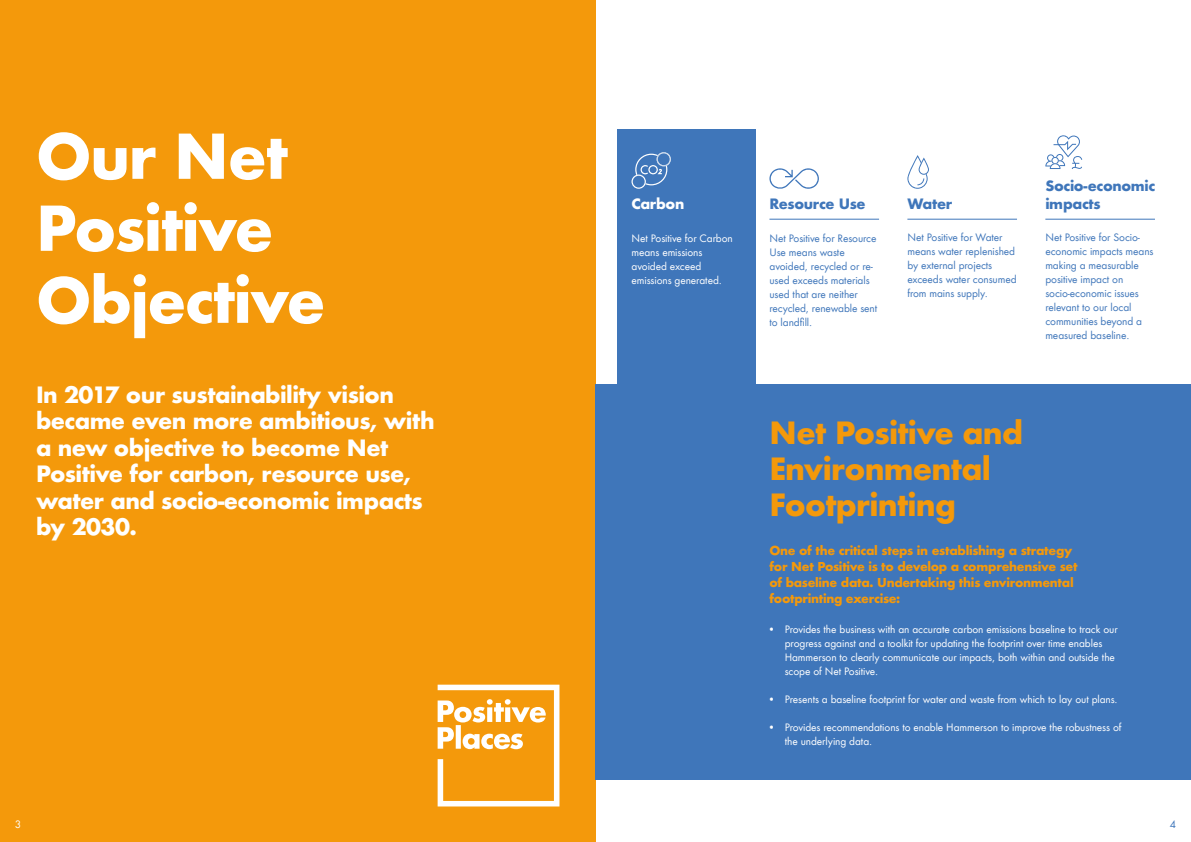
<style>
.page{position:relative;width:1191px;height:842px;background:#fff}
.page>*{position:absolute;margin:0;border:0;box-sizing:border-box;transform-origin:0 0}
.t1{font:700 60px/72px "Futura ND";letter-spacing:-.025em;color:#fff}
.t2{font:700 30px/36px "Futura ND";letter-spacing:-.025em;color:#f4990b}
.t3{font:700 22px/26.4px "Futura ND";letter-spacing:-.025em;color:#fff}
.t4{font:700 14px/18px "Futura ND";letter-spacing:-.025em;color:#3f76ba}
.t5{font:700 14px "Futura ND";letter-spacing:-.025em;color:#fff}
.t6{font:700 12px/16px "Futura ND";letter-spacing:-.025em;color:#f4990b}
.t7{font:10px/14px "Futura ND Book";letter-spacing:-.01em;color:#fff}
.t8{font:10px/14px "Futura ND Book";letter-spacing:-.01em;color:#3f76ba}
</style>
<div class="page">
<div style="left:0;top:0;width:595px;height:842px;background:#f4990b"></div>
<div style="left:617px;top:129px;width:138px;height:256px;background:#3f76ba"></div>
<div style="left:595px;top:385px;width:596px;height:395px;background:#3f76ba"></div>
<svg style="left:769px;top:168px;width:50px;height:21px"></svg>
<svg style="left:631px;top:152px;width:40px;height:37px"></svg>
<hr style="left:769px;top:219px;width:110px;height:1px;background:#3f76ba">
<hr style="left:907px;top:219px;width:110px;height:1px;background:#3f76ba">
<hr style="left:1045px;top:219px;width:110px;height:1px;background:#3f76ba">
<svg style="left:907px;top:155px;width:22px;height:34px"></svg>
<svg style="left:1045px;top:135px;width:37px;height:34px"></svg>
<svg style="left:437px;top:685px;width:122px;height:121px"></svg>
<h1 class="t1" style="left:36px;top:120px;width:291px">Our Net<br>Positive<br>Objective</h1>
<h3 class="t3" style="left:36px;top:381px;width:400px">In 2017 our sustainability vision became even more ambitious, with a new objective to become Net<br>Positive for carbon, resource use, water and socio-economic impacts by 2030.</h3>
<p class="t7" style="left:15px;top:817px;width:8px">3</p>
<h3 class="t5" style="left:631px;top:195px;width:54px">Carbon</h3>
<h3 class="t4" style="left:769px;top:195px;width:98px">Resource Use</h3>
<h3 class="t4" style="left:907px;top:195px;width:46px">Water</h3>
<h3 class="t4" style="left:1045px;top:177px;width:111px">Socio-economic impacts</h3>
<p class="t7" style="left:631px;top:231px;width:103px">Net Positive for Carbon means emissions avoided exceed emissions generated.</p>
<p class="t8" style="left:769px;top:231px;width:109px">Net Positive for Resource<br>Use means waste avoided, recycled or re&shy;used exceeds materials used that are neither recycled, renewable sent to landfill.</p>
<p class="t8" style="left:907px;top:231px;width:111px">Net Positive for Water means water replenished by external projects exceeds water consumed from mains supply.</p>
<p class="t8" style="left:1045px;top:231px;width:110px">Net Positive for Socio&shy;economic impacts means making a measurable positive impact on socio-economic issues relevant to our local communities beyond a measured baseline.</p>
<h2 class="t2" style="left:769px;top:415px;width:255px">Net Positive and<br>Environmental<br>Footprinting</h2>
<p class="t6" style="left:769px;top:542px;width:309px">One of the critical steps in establishing a strategy for Net Positive is to develop a comprehensive set of baseline data. Undertaking this environmental footprinting exercise:</p>
<p class="t7" style="left:784px;top:623px;width:334px;text-indent:-17px">• Provides the business with an accurate carbon emissions baseline to track our progress against and a toolkit for updating the footprint over time enables Hammerson to clearly communicate our impacts, both within and outside the scope of Net Positive.</p>
<p class="t7" style="left:767px;top:693px;width:351px">• Presents a baseline footprint for water and waste from which to lay out plans.</p>
<p class="t7" style="left:784px;top:721px;width:338px;text-indent:-17px">• Provides recommendations to enable Hammerson to improve the robustness of the underlying data.</p>
<p class="t8" style="left:1169px;top:817px;width:8px">4</p>
</div>
